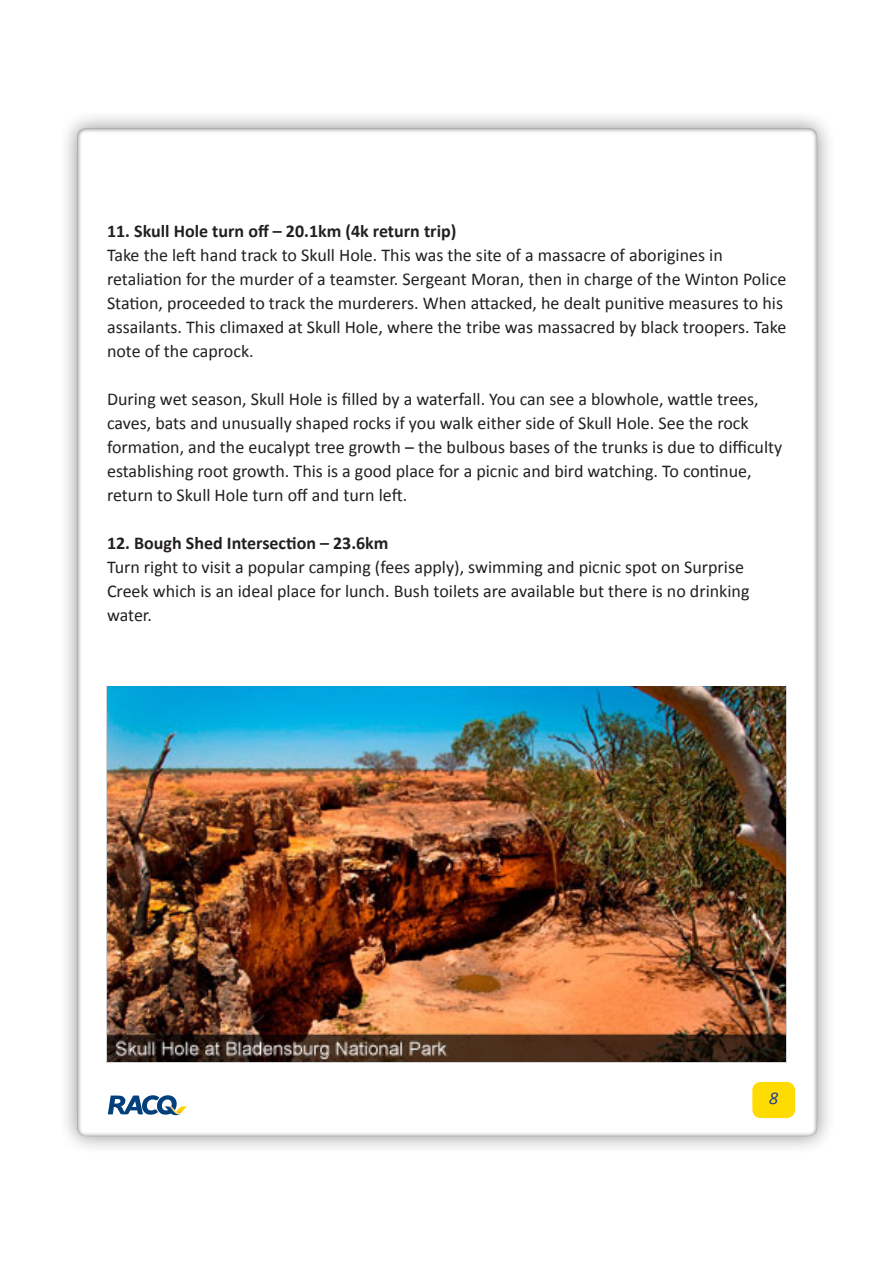
<style>
.page{position:relative;width:893px;height:1263px;background:#fff}
.page>*{position:absolute;margin:0;border:0;box-sizing:border-box;transform-origin:0 0}
.t1{font:18px/24px "Calibri";color:#231f20}
.t2{font:700 18px "Calibri";color:#231f20}
.t3{font:italic 18px "Calibri";color:#253f8e}
</style>
<div class="page">
<div style="left:59px;top:110px;width:777px;height:1045px;background:#231f20;opacity:.5"></div>
<div style="left:77px;top:128px;width:741px;height:1008px;background:#fff"></div>
<div style="left:752px;top:1082px;width:43px;height:36px;background:#ffdc01;border-radius:9px"></div>
<img style="left:107px;top:687px;width:678px;height:374px">
<svg style="left:108px;top:1095px;width:79px;height:20px"></svg>
<p class="t2" style="left:107px;top:219px;width:351px">11. Skull Hole turn off – 20.1km (4k return trip)</p>
<p class="t1" style="left:107px;top:243px;width:681px">Take the left hand track to Skull Hole. This was the site of a massacre of aborigines in retaliation for the murder of a teamster. Sergeant Moran, then in charge of the Winton Police Station, proceeded to track the murderers. When attacked, he dealt punitive measures to his assailants. This climaxed at Skull Hole, where the tribe was massacred by black troopers. Take note of the caprock.</p>
<p class="t1" style="left:107px;top:387px;width:677px">During wet season, Skull Hole is filled by a waterfall. You can see a blowhole, wattle trees, caves, bats and unusually shaped rocks if you walk either side of Skull Hole. See the rock formation, and the eucalypt tree growth – the bulbous bases of the trunks is due to difficulty establishing root growth. This is a good place for a picnic and bird watching. To continue, return to Skull Hole turn off and turn left.</p>
<p class="t2" style="left:107px;top:531px;width:283px">12. Bough Shed Intersection – 23.6km</p>
<p class="t1" style="left:107px;top:555px;width:644px">Turn right to visit a popular camping (fees apply), swimming and picnic spot on Surprise<br>Creek which is an ideal place for lunch. Bush toilets are available but there is no drinking water.</p>
<p class="t3" style="left:769px;top:1086px;width:11px">8</p>
</div>
